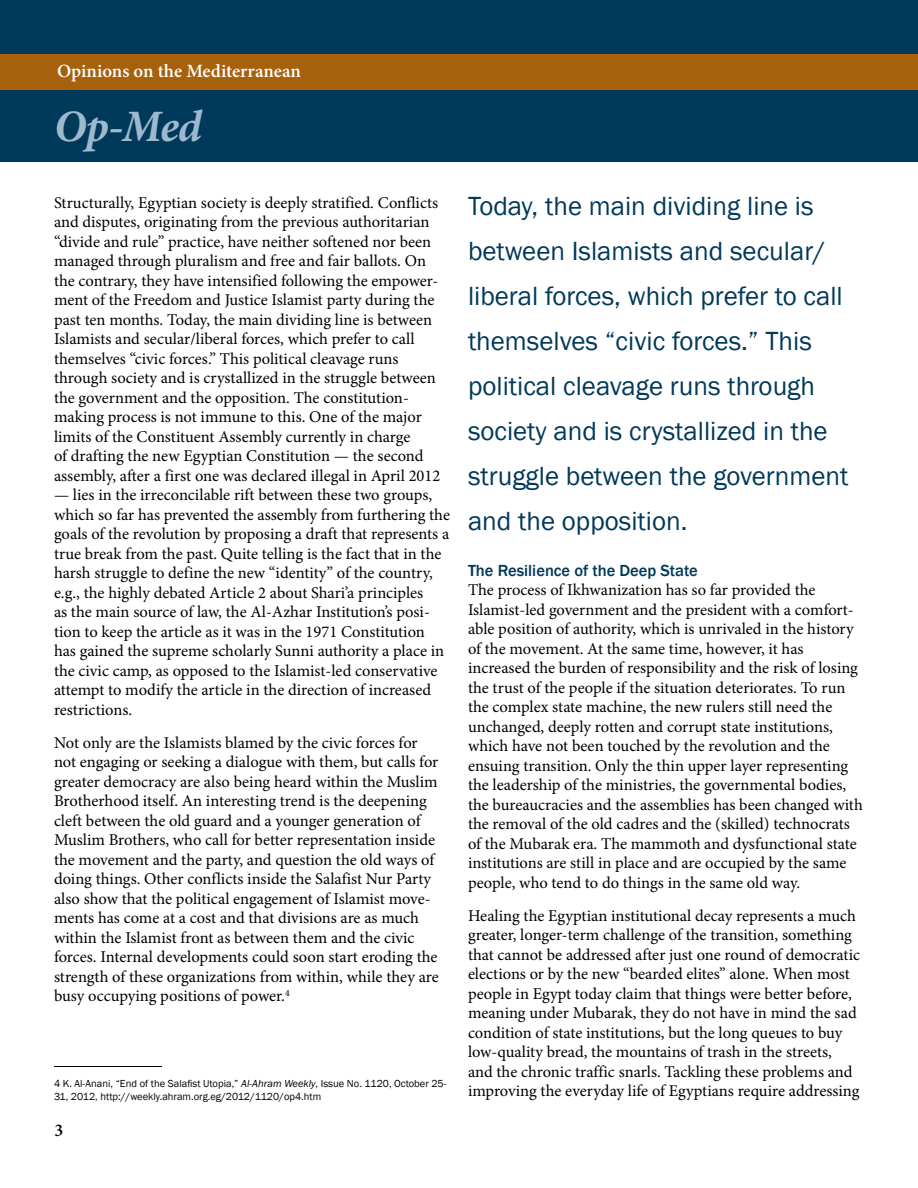
<style>
.page{position:relative;width:918px;height:1188px;background:#fff}
.page>*{position:absolute;margin:0;border:0;box-sizing:border-box;transform-origin:0 0}
.t1{font:italic 700 45px "Minion Pro";color:#9cb9ce}
.t2{font:27px/45px "Franklin Gothic";color:#00395a}
.t3{font:600 18.75px "Minion Pro";color:#fff}
.t4{font:600 18px "Minion Pro";color:#000}
.t5{font:16.5px/19.5px "Minion Pro";color:#000}
.t6{font:500 16.5px "Franklin Gothic";color:#00395a}
.t7{font:10.5px/13.5px "Franklin Gothic";color:#000}
.s1{font-style:italic}
</style>
<div class="page">
<div style="left:0;top:0;width:918px;height:162px;background:#00395a"></div>
<div style="left:0;top:54px;width:918px;height:36px;background:#a7600c"></div>
<hr style="left:54px;top:1066px;width:108px;height:1px;background:#000">
<p class="t3" style="left:57px;top:58px;width:246px">Opinions on the Mediterranean</p>
<h1 class="t1" style="left:54px;top:94px;width:150px">Op-Med</h1>
<p class="t5" style="left:54px;top:193px;width:388px">Structurally, Egyptian society is deeply stratified. Conflicts and disputes, originating from the previous authoritarian “divide and rule” practice, have neither softened nor been managed through pluralism and free and fair ballots. On the contrary, they have intensified following the empower&shy;ment of the Freedom and Justice Islamist party during the past ten months. Today, the main dividing line is between Islamists and secular/liberal forces, which prefer to call themselves “civic forces.” This political cleavage runs through society and is crystallized in the struggle between the government and the opposition. The constitution&shy;making process is not immune to this. One of the major limits of the Constituent Assembly currently in charge<br>of drafting the new Egyptian Constitution — the second assembly, after a first one was declared illegal in April 2012</p>
<p class="t5" style="left:54px;top:485px;width:398px">— lies in the irreconcilable rift between these two groups, which so far has prevented the assembly from furthering the goals of the revolution by proposing a draft that represents a true break from the past. Quite telling is the fact that in the harsh struggle to define the new “identity” of the country, e.g., the highly debated Article 2 about Shari’a principles<br>as the main source of law, the Al-Azhar Institution’s posi&shy;tion to keep the article as it was in the 1971 Constitution has gained the supreme scholarly Sunni authority a place in the civic camp, as opposed to the Islamist-led conservative attempt to modify the article in the direction of increased restrictions.</p>
<p class="t5" style="left:54px;top:733px;width:386px">Not only are the Islamists blamed by the civic forces for not engaging or seeking a dialogue with them, but calls for greater democracy are also being heard within the Muslim Brotherhood itself. An interesting trend is the deepening cleft between the old guard and a younger generation of Muslim Brothers, who call for better representation inside the movement and the party, and question the old ways of doing things. Other conflicts inside the Salafist Nur Party also show that the political engagement of Islamist move&shy;ments has come at a cost and that divisions are as much within the Islamist front as between them and the civic forces. Internal developments could soon start eroding the strength of these organizations from within, while they are busy occupying positions of power.<sup>4</sup></p>
<p class="t7" style="left:54px;top:1077px;width:394px">4 K. Al-Anani, “End of the Salafist Utopia,” <span class="s1">Al-Ahram Weekly</span>, Issue No. 1120, October 25-<br>31, 2012, http://weekly.ahram.org.eg/2012/1120/op4.htm</p>
<p class="t4" style="left:54px;top:1117px;width:10px">3</p>
<p class="t2" style="left:468px;top:184px;width:382px">Today, the main dividing line is between Islamists and secular/ liberal forces, which prefer to call themselves “civic forces.” This political cleavage runs through society and is crystallized in the struggle between the government and the opposition.</p>
<p class="t6" style="left:468px;top:560px;width:231px">The Resilience of the Deep State</p>
<p class="t5" style="left:468px;top:580px;width:396px">The process of Ikhwanization has so far provided the Islamist-led government and the president with a comfort&shy;able position of authority, which is unrivaled in the history of the movement. At the same time, however, it has increased the burden of responsibility and the risk of losing the trust of the people if the situation deteriorates. To run the complex state machine, the new rulers still need the unchanged, deeply rotten and corrupt state institutions, which have not been touched by the revolution and the ensuing transition. Only the thin upper layer representing the leadership of the ministries, the governmental bodies, the bureaucracies and the assemblies has been changed with the removal of the old cadres and the (skilled) technocrats of the Mubarak era. The mammoth and dysfunctional state institutions are still in place and are occupied by the same people, who tend to do things in the same old way.</p>
<p class="t5" style="left:468px;top:906px;width:394px">Healing the Egyptian institutional decay represents a much greater, longer-term challenge of the transition, something that cannot be addressed after just one round of democratic elections or by the new “bearded elites” alone. When most people in Egypt today claim that things were better before, meaning under Mubarak, they do not have in mind the sad condition of state institutions, but the long queues to buy low-quality bread, the mountains of trash in the streets, and the chronic traffic snarls. Tackling these problems and improving the everyday life of Egyptians require addressing</p>
</div>
